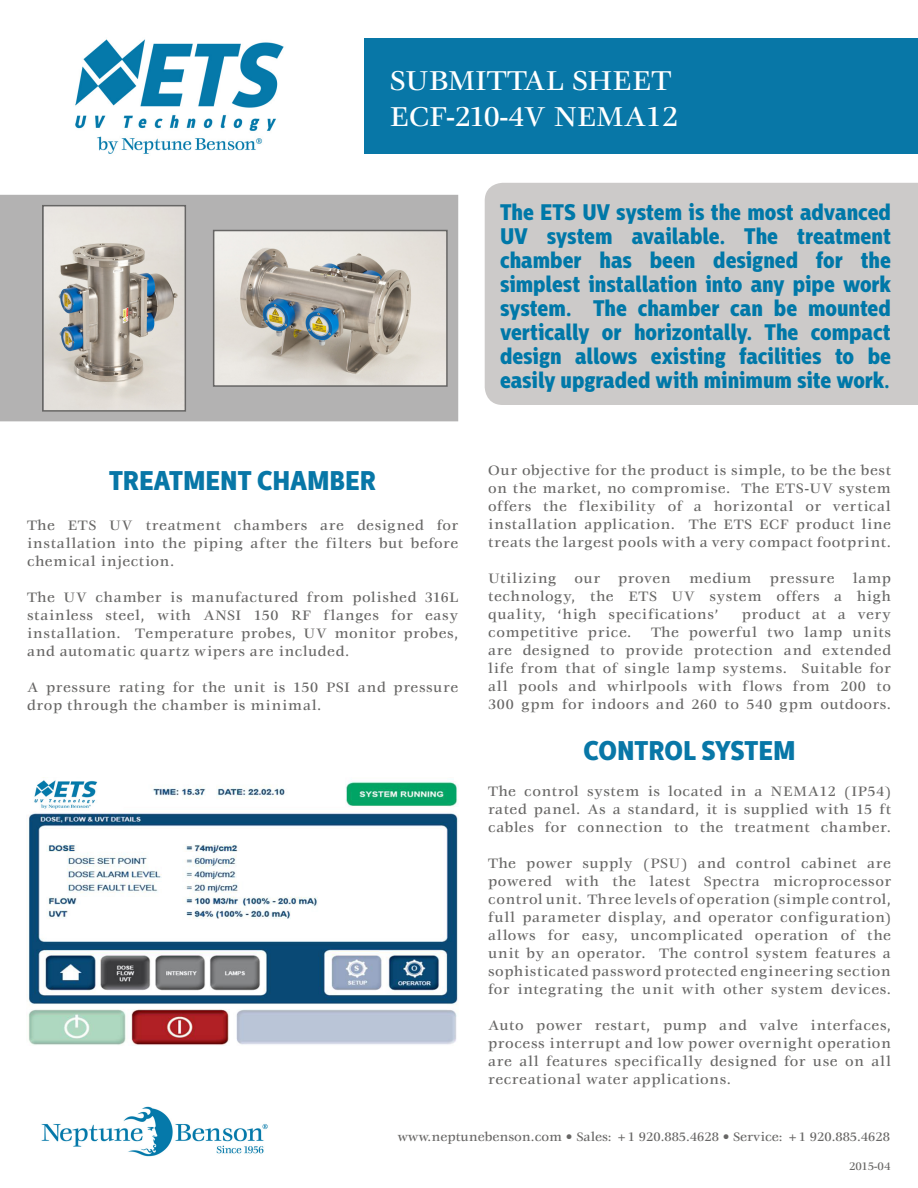
<style>
.page{position:relative;width:918px;height:1188px;background:#fff}
.page>*{position:absolute;margin:0;border:0;box-sizing:border-box;transform-origin:0 0}
.t1{font:500 30px "Veljovic Std";color:#fff}
.t2{font:27px "Centrale Sans Cnd X Bold";color:#0877a7}
.t3{font:22.5px/24px "Centrale Sans Cnd X Bold";letter-spacing:-.005em;color:#0078a8;text-align:justify}
.t4{font:500 15px/18px "Veljovic Std";letter-spacing:.04em;color:#676665;text-align:justify}
.t5{font:500 13.5px "Veljovic Std";color:#676665}
.t6{font:500 12px "Veljovic Std";color:#676665}
.s1{font-size:21px}
.s2{font-family:"Calibri";font-weight:700}
</style>
<div class="page">
<div style="left:364px;top:38px;width:554px;height:115px;background:#0877a7"></div>
<div style="left:485px;top:183px;width:433px;height:222px;background:#cccac9"></div>
<img style="left:28px;top:777px;width:430px;height:269px">
<img style="left:75px;top:39px;width:209px;height:115px">
<img style="left:41px;top:1106px;width:227px;height:51px">
<div style="left:0;top:195px;width:458px;height:226px;background:#b3b2b2"></div>
<img style="left:45px;top:208px;width:138px;height:201px">
<div style="left:42px;top:205px;width:144px;height:207px;border:2px solid #676665"></div>
<img style="left:216px;top:233px;width:229px;height:151px">
<div style="left:213px;top:230px;width:235px;height:157px;border:2px solid #676665"></div>
<p class="t1" style="left:390px;top:64px;width:283px">SUBMITTAL SHEET</p>
<p class="t1" style="left:390px;top:100px;width:290px">ECF-210-4V NEMA12</p>
<p class="t2" style="left:109px;top:464px;width:269px">TREATMENT CHAMBER</p>
<p class="t4" style="left:27px;top:517px;width:433px">The ETS UV treatment chambers are designed for installation into the piping after the filters but before chemical injection.</p>
<p class="t4" style="left:27px;top:589px;width:433px">The UV chamber is manufactured from polished 316L stainless steel, with ANSI 150 RF flanges for easy installation. Temperature probes, UV monitor probes, and automatic quartz wipers are included.</p>
<p class="t4" style="left:27px;top:679px;width:433px">A pressure rating for the unit is 150 PSI and pressure drop through the chamber is minimal.</p>
<p class="t3" style="left:500px;top:201px;width:393px">The ETS UV system is the most advanced UV system available. The treatment chamber has been designed for the simplest installation into any pipe work system. The chamber can be mounted vertically or horizontally. The compact design allows existing facilities to be easily upgraded with minimum site work<span class="s1">.</span></p>
<p class="t4" style="left:488px;top:462px;width:404px">Our objective for the product is simple, to be the best on the market, no compromise. The ETS-UV system offers the flexibility of a horizontal or vertical installation application. The ETS ECF product line treats the largest pools with a very compact footprint.</p>
<p class="t4" style="left:488px;top:570px;width:404px">Utilizing our proven medium pressure lamp technology, the ETS UV system offers a high quality, ‘high specifications’</p>
<p class="t4" style="left:742px;top:606px;width:151px">product at a very</p>
<p class="t4" style="left:488px;top:624px;width:404px;text-indent:163px">The powerful two lamp units are designed to provide protection and extended life from that of single lamp systems. Suitable for all pools and whirlpools with flows from 200 to 300 gpm for indoors and 260 to 540 gpm outdoors.</p>
<p class="t2" style="left:584px;top:734px;width:214px">CONTROL SYSTEM</p>
<p class="t4" style="left:488px;top:783px;width:404px">The control system is located in a NEMA12 (IP54) rated panel. As a standard, it is supplied with 15 ft cables for connection to the treatment chamber.</p>
<p class="t4" style="left:488px;top:855px;width:404px">The power supply (PSU) and control cabinet are powered with the latest Spectra microprocessor control unit. Three levels of operation (simple control, full parameter display, and operator configuration) allows for easy, uncomplicated operation of the unit by an operator. The control system features a sophisticated password protected engineering section for integrating the unit with other system devices.</p>
<p class="t4" style="left:488px;top:1017px;width:404px">Auto power restart, pump and valve interfaces, process interrupt and low power overnight operation are all features specifically designed for use on all recreational water applications.</p>
<p class="t4" style="left:488px;top:624px;width:145px">competitive price.</p>
<p class="t5" style="left:397px;top:1130px;width:494px">www.neptunebenson.com <span class="s2">•</span> Sales: +1 920.885.4628 <span class="s2">•</span> Service: +1 920.885.4628</p>
<p class="t6" style="left:849px;top:1159px;width:43px">2015-04</p>
</div>
